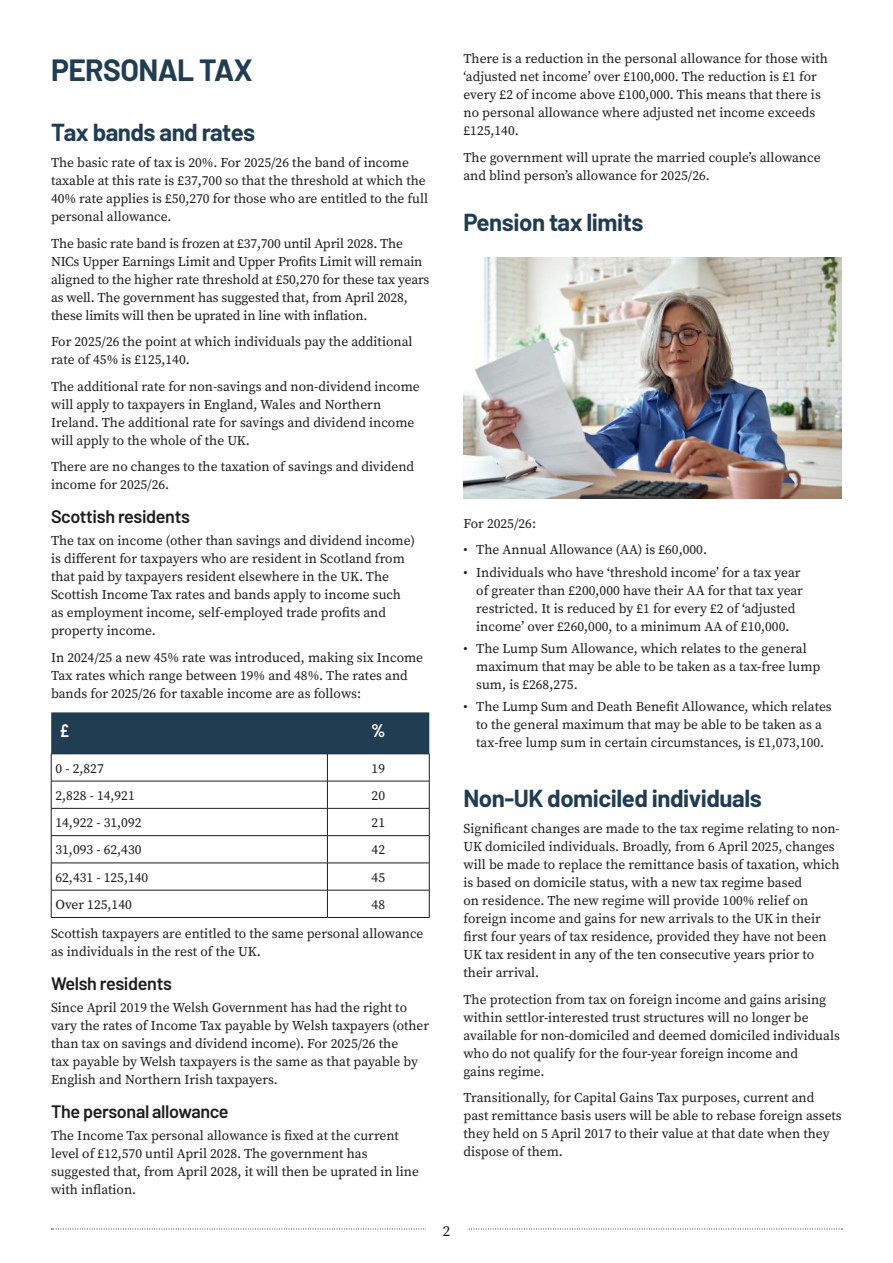
<style>
.page{position:relative;width:893px;height:1263px;background:#fff}
.page>*{position:absolute;margin:0;border:0;box-sizing:border-box;transform-origin:0 0}
.t1{font:700 30px "Barlow";letter-spacing:-.02em;color:#213d52}
.t2{font:700 24px "Barlow";letter-spacing:-.02em;color:#213d52}
.t3{font:600 18px "Barlow";letter-spacing:-.02em;color:#1c1c1b}
.t4{font:600 18px "Barlow Condensed";color:#fff}
.t5{font:700 18px "Barlow Condensed";color:#fff}
.t6{font:15px "Source Serif Pro";color:#1c1c1b}
.t7{font:13.5px/18px "Source Serif Pro";color:#1c1c1b}
</style>
<div class="page">
<svg style="left:51px;top:1228px;width:792px;height:1px"></svg>
<div style="left:426px;top:1208px;width:41px;height:42px;background:#fff"></div>
<hr style="left:51px;top:917px;width:276px;height:1px;background:#1c1c1b">
<hr style="left:327px;top:917px;width:102px;height:1px;background:#1c1c1b">
<svg style="left:51px;top:712px;width:379px;height:205px"></svg>
<img style="left:463px;top:258px;width:379px;height:241px">
<h1 class="t1" style="left:51px;top:48px;width:203px">PERSONAL TAX</h1>
<h2 class="t2" style="left:51px;top:114px;width:206px">Tax bands and rates</h2>
<p class="t7" style="left:51px;top:154px;width:379px">The basic rate of tax is 20%. For 2025/26 the band of income taxable at this rate is £37,700 so that the threshold at which the 40% rate applies is £50,270 for those who are entitled to the full personal allowance.</p>
<p class="t7" style="left:51px;top:234px;width:380px">The basic rate band is frozen at £37,700 until April 2028. The NICs Upper Earnings Limit and Upper Profits Limit will remain aligned to the higher rate threshold at £50,270 for these tax years as well. The government has suggested that, from April 2028, these limits will then be uprated in line with inflation.</p>
<p class="t7" style="left:51px;top:333px;width:363px">For 2025/26 the point at which individuals pay the additional rate of 45% is £125,140.</p>
<p class="t7" style="left:51px;top:377px;width:370px">The additional rate for non-savings and non-dividend income will apply to taxpayers in England, Wales and Northern Ireland. The additional rate for savings and dividend income will apply to the whole of the UK.</p>
<p class="t7" style="left:51px;top:458px;width:365px">There are no changes to the taxation of savings and dividend income for 2025/26.</p>
<h3 class="t3" style="left:51px;top:503px;width:140px">Scottish residents</h3>
<p class="t7" style="left:51px;top:532px;width:365px">The tax on income (other than savings and dividend income) is different for taxpayers who are resident in Scotland from that paid by taxpayers resident elsewhere in the UK. The Scottish Income Tax rates and bands apply to income such as employment income, self-employed trade profits and property income.</p>
<p class="t7" style="left:51px;top:648px;width:374px">In 2024/25 a new 45% rate was introduced, making six Income<br>Tax rates which range between 19% and 48%. The rates and bands for 2025/26 for taxable income are as follows:</p>
<h3 class="t4" style="left:60px;top:718px;width:11px">£</h3>
<h3 class="t5" style="left:371px;top:718px;width:15px">%</h3>
<p class="t7" style="left:55px;top:759px;width:50px">0 - 2,827</p>
<p class="t7" style="left:372px;top:759px;width:15px">19</p>
<p class="t7" style="left:55px;top:786px;width:81px">2,828 - 14,921</p>
<p class="t7" style="left:372px;top:786px;width:15px">20</p>
<p class="t7" style="left:55px;top:814px;width:88px">14,922 - 31,092</p>
<p class="t7" style="left:372px;top:814px;width:15px">21</p>
<p class="t7" style="left:55px;top:841px;width:88px">31,093 - 62,430</p>
<p class="t7" style="left:372px;top:841px;width:15px">42</p>
<p class="t7" style="left:55px;top:868px;width:94px">62,431 - 125,140</p>
<p class="t7" style="left:372px;top:868px;width:15px">45</p>
<p class="t7" style="left:55px;top:895px;width:78px">Over 125,140</p>
<p class="t7" style="left:51px;top:890px;width:374px;line-height:29.2px;text-indent:321px">48<br>Scottish taxpayers are entitled to the same personal allowance</p>
<p class="t7" style="left:51px;top:943px;width:211px">as individuals in the rest of the UK.</p>
<h3 class="t3" style="left:51px;top:970px;width:122px">Welsh residents</h3>
<p class="t7" style="left:51px;top:999px;width:380px">Since April 2019 the Welsh Government has had the right to vary the rates of Income Tax payable by Welsh taxpayers (other than tax on savings and dividend income). For 2025/26 the<br>tax payable by Welsh taxpayers is the same as that payable by English and Northern Irish taxpayers.</p>
<h3 class="t3" style="left:51px;top:1098px;width:179px">The personal allowance</h3>
<p class="t7" style="left:51px;top:1127px;width:369px">The Income Tax personal allowance is fixed at the current level of £12,570 until April 2028. The government has suggested that, from April 2028, it will then be uprated in line with inflation.</p>
<p class="t7" style="left:463px;top:50px;width:366px">There is a reduction in the personal allowance for those with ‘adjusted net income’ over £100,000. The reduction is £1 for every £2 of income above £100,000. This means that there is no personal allowance where adjusted net income exceeds £125,140.</p>
<p class="t7" style="left:463px;top:148px;width:359px">The government will uprate the married couple’s allowance and blind person’s allowance for 2025/26.</p>
<h2 class="t2" style="left:463px;top:205px;width:181px">Pension tax limits</h2>
<p class="t7" style="left:463px;top:514px;width:74px">For 2025/26:</p>
<p class="t7" style="left:463px;top:541px;width:245px">• The Annual Allowance (AA) is £60,000.</p>
<p class="t7" style="left:476px;top:563px;width:328px;text-indent:-13px">• Individuals who have ‘threshold income’ for a tax year of greater than £200,000 have their AA for that tax year restricted. It is reduced by £1 for every £2 of ‘adjusted income’ over £260,000, to a minimum AA of £10,000.</p>
<p class="t7" style="left:476px;top:639px;width:345px;text-indent:-13px">• The Lump Sum Allowance, which relates to the general maximum that may be able to be taken as a tax-free lump sum, is £268,275.</p>
<p class="t7" style="left:463px;top:697px;width:370px;text-align:center">• The Lump Sum and Death Benefit Allowance, which relates to the general maximum that may be able to be taken as a tax-free lump sum in certain circumstances, is £1,073,100.</p>
<h2 class="t2" style="left:463px;top:780px;width:300px">Non-UK domiciled individuals</h2>
<p class="t7" style="left:463px;top:820px;width:378px">Significant changes are made to the tax regime relating to non-UK domiciled individuals. Broadly, from 6 April 2025, changes will be made to replace the remittance basis of taxation, which is based on domicile status, with a new tax regime based<br>on residence. The new regime will provide 100% relief on foreign income and gains for new arrivals to the UK in their first four years of tax residence, provided they have not been UK tax resident in any of the ten consecutive years prior to their arrival.</p>
<p class="t7" style="left:463px;top:990px;width:378px">The protection from tax on foreign income and gains arising within settlor-interested trust structures will no longer be available for non-domiciled and deemed domiciled individuals who do not qualify for the four-year foreign income and<br>gains regime.</p>
<p class="t7" style="left:463px;top:1089px;width:380px">Transitionally, for Capital Gains Tax purposes, current and past remittance basis users will be able to rebase foreign assets they held on 5 April 2017 to their value at that date when they dispose of them.</p>
<p class="t6" style="left:443px;top:1221px;width:9px">2</p>
</div>
